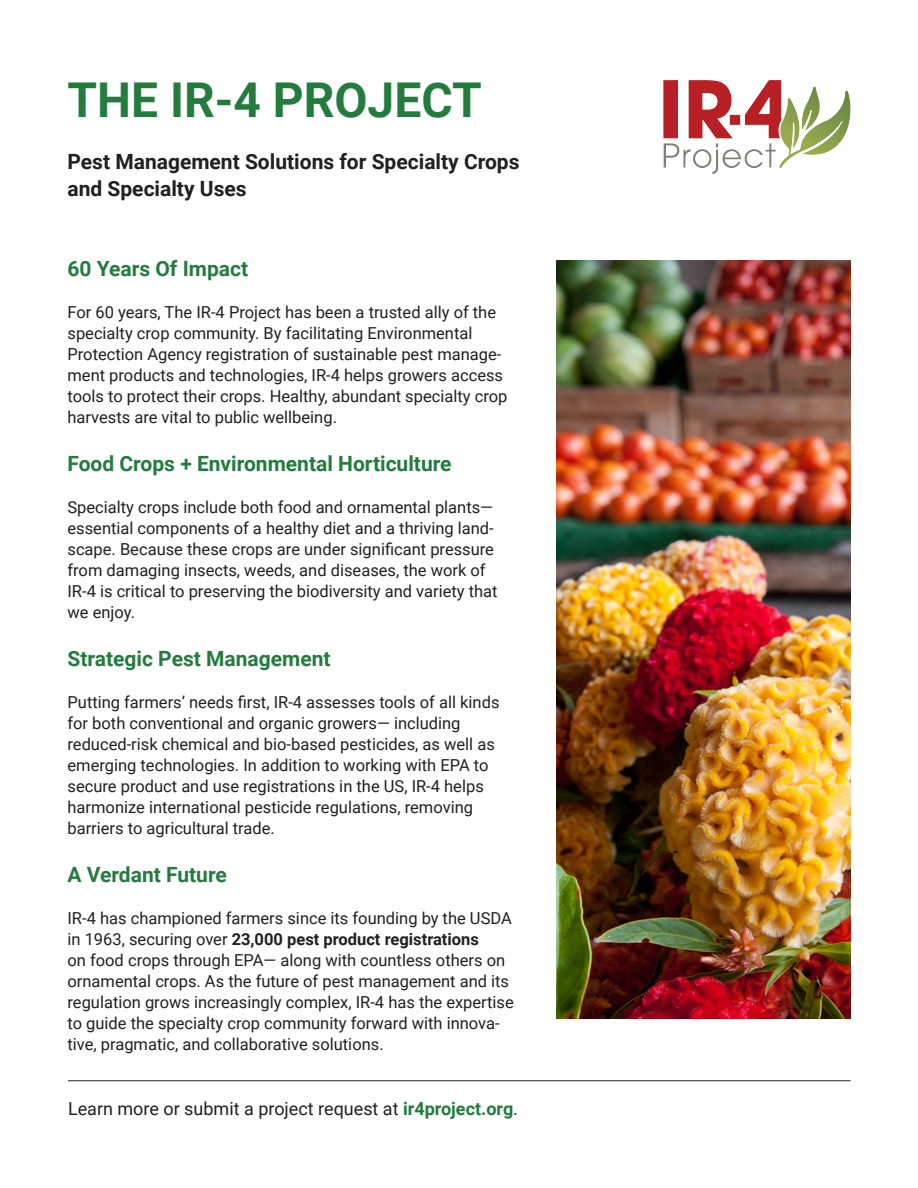
<style>
.page{position:relative;width:918px;height:1188px;background:#fff}
.page>*{position:absolute;margin:0;border:0;box-sizing:border-box;transform-origin:0 0}
.t1{font:700 48px "Roboto";color:#237c3e}
.t2{font:700 21px "Roboto";color:#237c3e}
.t3{font:700 21px/27px "Roboto";color:#231f20}
.t4{font:18px "Roboto";color:#231f20}
.t5{font:16.5px/21px "Roboto";color:#231f20}
.s1{font-weight:700}
.s2{font-weight:700;color:#237c3e}
</style>
<div class="page">
<img style="left:556px;top:261px;width:294px;height:757px">
<hr style="left:68px;top:1080px;width:783px;height:1px;background:#231f20">
<img style="left:663px;top:80px;width:188px;height:94px">
<p class="t1" style="left:68px;top:66px;width:416px">THE IR-4 PROJECT</p>
<p class="t3" style="left:68px;top:147px;width:454px">Pest Management Solutions for Specialty Crops and Specialty Uses</p>
<p class="t2" style="left:68px;top:254px;width:182px">60 Years Of Impact</p>
<p class="t5" style="left:68px;top:301px;width:441px">For 60 years, The IR-4 Project has been a trusted ally of the specialty crop community. By facilitating Environmental Protection Agency registration of sustainable pest manage&shy;ment products and technologies, IR-4 helps growers access tools to protect their crops. Healthy, abundant specialty crop harvests are vital to public wellbeing.</p>
<p class="t2" style="left:68px;top:449px;width:386px">Food Crops + Environmental Horticulture</p>
<p class="t5" style="left:68px;top:496px;width:432px">Specialty crops include both food and ornamental plants— essential components of a healthy diet and a thriving land&shy;scape. Because these crops are under significant pressure from damaging insects, weeds, and diseases, the work of IR-4 is critical to preserving the biodiversity and variety that we enjoy.</p>
<p class="t2" style="left:68px;top:644px;width:265px">Strategic Pest Management</p>
<p class="t5" style="left:68px;top:691px;width:434px">Putting farmers’ needs first, IR-4 assesses tools of all kinds for both conventional and organic growers— including reduced-risk chemical and bio-based pesticides, as well as emerging technologies. In addition to working with EPA to secure product and use registrations in the US, IR-4 helps harmonize international pesticide regulations, removing barriers to agricultural trade.</p>
<p class="t2" style="left:68px;top:860px;width:161px">A Verdant Future</p>
<p class="t5" style="left:68px;top:907px;width:446px">IR-4 has championed farmers since its founding by the USDA in 1963, securing over <span class="s1">23,000 pest product registrations</span></p>
<p class="t5" style="left:68px;top:949px;width:448px">on food crops through EPA— along with countless others on ornamental crops. As the future of pest management and its regulation grows increasingly complex, IR-4 has the expertise to guide the specialty crop community forward with innova&shy;tive, pragmatic, and collaborative solutions.</p>
<p class="t4" style="left:68px;top:1096px;width:451px">Learn more or submit a project request at <span class="s2">ir4project.org</span>.</p>
</div>
